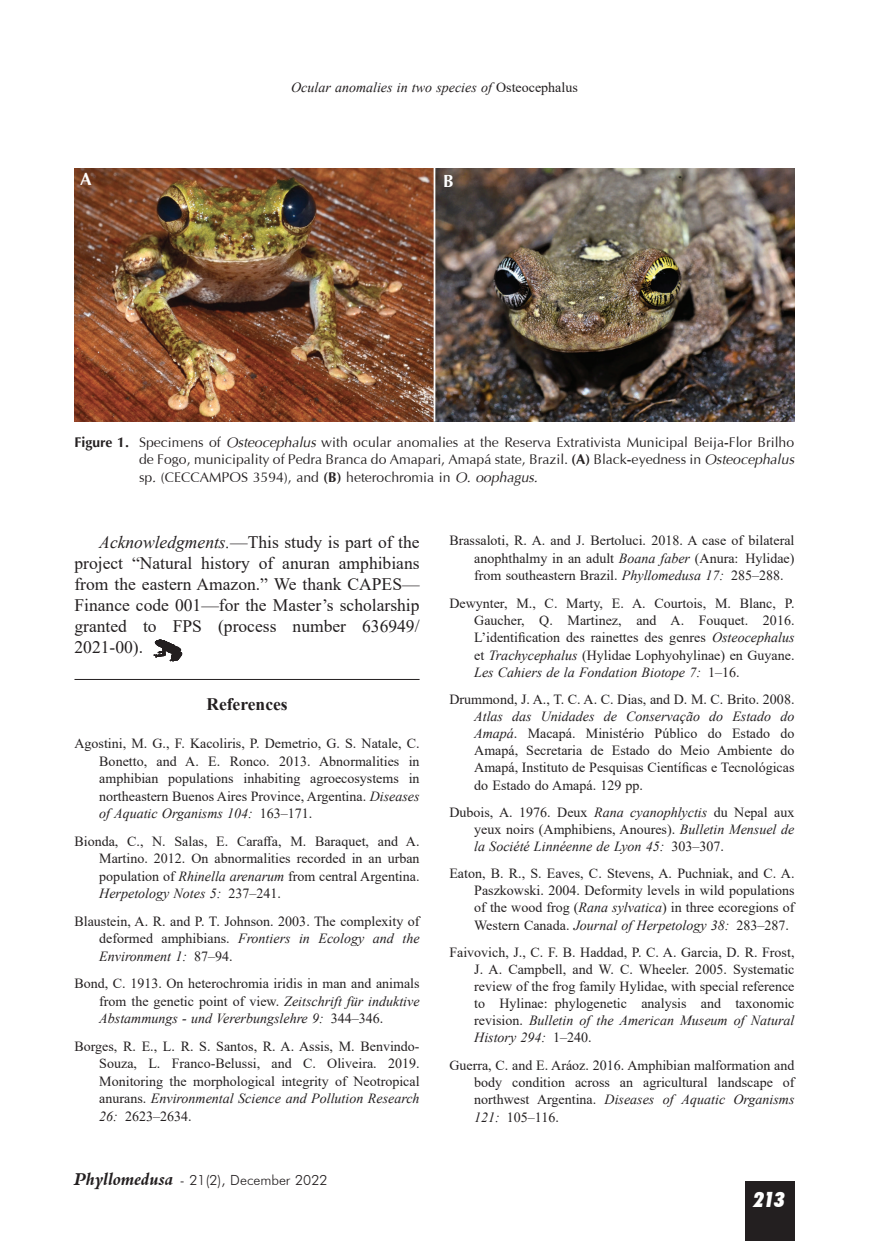
<style>
.page{position:relative;width:869px;height:1241px;background:#fff}
.page>*{position:absolute;margin:0;border:0;box-sizing:border-box;transform-origin:0 0}
.t1{font:italic 900 condensed 21px "Futura BT";color:#fff}
.t2{font:17.5px/21px "Times New Roman";color:#231f20;text-align:justify}
.t3{font:700 17.5px "Times New Roman";color:#231f20}
.t4{font:700 17.5px "Optima";color:#fff}
.t5{font:14px/17.2px "Times New Roman";color:#231f20;text-align:justify}
.t6{font:14px/17.5px "Optima";color:#231f20;text-align:justify}
.t7{font:italic 14px "Times New Roman";color:#231f20}
.t8{font:300 14px "Futura BT";color:#231f20}
.s1{font-style:normal}
.s2{font-weight:700}
.s3{font-style:italic}
.s4{font-family:"Aldine 401 BT Bold Italic A";font-weight:400;font-size:17.5px}
</style>
<div class="page">
<div style="left:744px;top:1181px;width:50px;height:59px;background:#231f20"></div>
<img style="left:74px;top:169px;width:720px;height:252px">
<hr style="left:433px;top:167px;width:2px;height:254px;background:#fff">
<hr style="left:74px;top:679px;width:345px;height:1px;background:#231f20">
<svg style="left:154px;top:639px;width:28px;height:22px"></svg>
<p class="t7" style="left:291px;top:80px;width:288px">Ocular anomalies in two species of <span class="s1">Osteocephalus</span></p>
<p class="t4" style="left:80px;top:170px;width:13px">A</p>
<p class="t4" style="left:443px;top:172px;width:12px">B</p>
<p class="t6" style="left:139px;top:434px;width:656px;text-indent:-64px"><span class="s2">Figure 1.</span> Specimens of <span class="s3">Osteocephalus</span> with ocular anomalies at the Reserva Extrativista Municipal Beija-Flor Brilho de Fogo, municipality of Pedra Branca do Amapari, Amapá state, Brazil. <span class="s2">(A)</span> Black-eyedness in <span class="s3">Osteocephalus </span>sp<span class="s3">.</span> (CECCAMPOS 3594), and <span class="s2">(B)</span> heterochromia in <span class="s3">O. oophagus.</span></p>
<p class="t2" style="left:74px;top:531px;width:346px;text-indent:25px"><span class="s3">Acknowledgments.</span>—This study is part of the project “Natural history of anuran amphibians from the eastern Amazon.” We thank CAPES— Finance code 001—for the Master’s scholarship granted to FPS (process number 636949/ 2021-00).</p>
<p class="t3" style="left:206px;top:694px;width:83px">References</p>
<p class="t5" style="left:99px;top:734px;width:321px;text-indent:-25px">Agostini, M. G., F. Kacoliris, P. Demetrio, G. S. Natale, C.<br>Bonetto, and A. E. Ronco. 2013. Abnormalities in amphibian populations inhabiting agroecosystems in northeastern Buenos Aires Province, Argentina. <span class="s3">Diseases of Aquatic Organisms 104:</span> 163–171.</p>
<p class="t5" style="left:99px;top:832px;width:321px;text-indent:-25px">Bionda, C., N. Salas, E. Caraffa, M. Baraquet, and A.<br>Martino. 2012. On abnormalities recorded in an urban population of <span class="s3">Rhinella arenarum</span> from central Argentina.<br><span class="s3">Herpetology Notes 5:</span> 237–241.</p>
<p class="t5" style="left:99px;top:912px;width:321px;text-indent:-25px">Blaustein, A. R. and P. T. Johnson. 2003. The complexity of deformed amphibians. <span class="s3">Frontiers in Ecology and the Environment 1:</span> 87–94.</p>
<p class="t5" style="left:99px;top:974px;width:321px;text-indent:-25px">Bond, C. 1913. On heterochromia iridis in man and animals from the genetic point of view. <span class="s3">Zeitschrift für induktive Abstammungs - und Vererbungslehre 9:</span> 344–346.</p>
<p class="t5" style="left:99px;top:1036px;width:321px;text-indent:-25px">Borges, R. E., L. R. S. Santos, R. A. Assis, M. Benvindo-Souza, L. Franco-Belussi, and C. Oliveira. 2019.<br>Monitoring the morphological integrity of Neotropical anurans. <span class="s3">Environmental Science and Pollution Research 26:</span> 2623–2634.</p>
<p class="t8" style="left:74px;top:1171px;width:254px"><span class="s4">Phyllomedusa</span> - 21(2), December 2022</p>
<p class="t5" style="left:474px;top:531px;width:321px;text-indent:-25px">Brassaloti, R. A. and J. Bertoluci. 2018. A case of bilateral anophthalmy in an adult <span class="s3">Boana faber</span> (Anura: Hylidae) from southeastern Brazil. <span class="s3">Phyllomedusa 17:</span> 285–288.</p>
<p class="t5" style="left:474px;top:594px;width:321px;text-indent:-25px">Dewynter, M., C. Marty, E. A. Courtois, M. Blanc, P.<br>Gaucher, Q. Martinez, and A. Fouquet. 2016.<br>L’identification des rainettes des genres <span class="s3">Osteocephalus </span>et <span class="s3">Trachycephalus</span> (Hylidae Lophyohylinae) en Guyane.<br><span class="s3">Les Cahiers de la Fondation Biotope 7:</span> 1–16.</p>
<p class="t5" style="left:449px;top:690px;width:346px">Drummond, J. A., T. C. A. C. Dias, and D. M. C. Brito. 2008.</p>
<p class="t5" style="left:474px;top:707px;width:321px"><span class="s3">Atlas das Unidades de Conservação do Estado do Amapá</span>. Macapá. Ministério Público do Estado do Amapá, Secretaria de Estado do Meio Ambiente do Amapá, Instituto de Pesquisas Científicas e Tecnológicas do Estado do Amapá. 129 pp.</p>
<p class="t5" style="left:474px;top:803px;width:321px;text-indent:-25px">Dubois, A. 1976. Deux <span class="s3">Rana cyanophlyctis</span> du Nepal aux yeux noirs (Amphibiens, Anoures). <span class="s3">Bulletin Mensuel de la Société Linnéenne de Lyon 45:</span> 303–307.</p>
<p class="t5" style="left:474px;top:864px;width:321px;text-indent:-25px">Eaton, B. R., S. Eaves, C. Stevens, A. Puchniak, and C. A.<br>Paszkowski. 2004. Deformity levels in wild populations of the wood frog (<span class="s3">Rana sylvatica</span>) in three ecoregions of Western Canada. <span class="s3">Journal of Herpetology 38:</span> 283–287.</p>
<p class="t5" style="left:474px;top:943px;width:321px;text-indent:-25px">Faivovich, J., C. F. B. Haddad, P. C. A. Garcia, D. R. Frost, J. A. Campbell, and W. C. Wheeler. 2005. Systematic review of the frog family Hylidae, with special reference to Hylinae: phylogenetic analysis and taxonomic revision. <span class="s3">Bulletin of the American Museum of Natural History 294:</span> 1–240.</p>
<p class="t5" style="left:474px;top:1055px;width:321px;text-indent:-25px">Guerra, C. and E. Aráoz. 2016. Amphibian malformation and body condition across an agricultural landscape of northwest Argentina. <span class="s3">Diseases of Aquatic Organisms 121:</span> 105–116.</p>
<h1 class="t1" style="left:753px;top:1186px;width:32px">213</h1>
</div>
